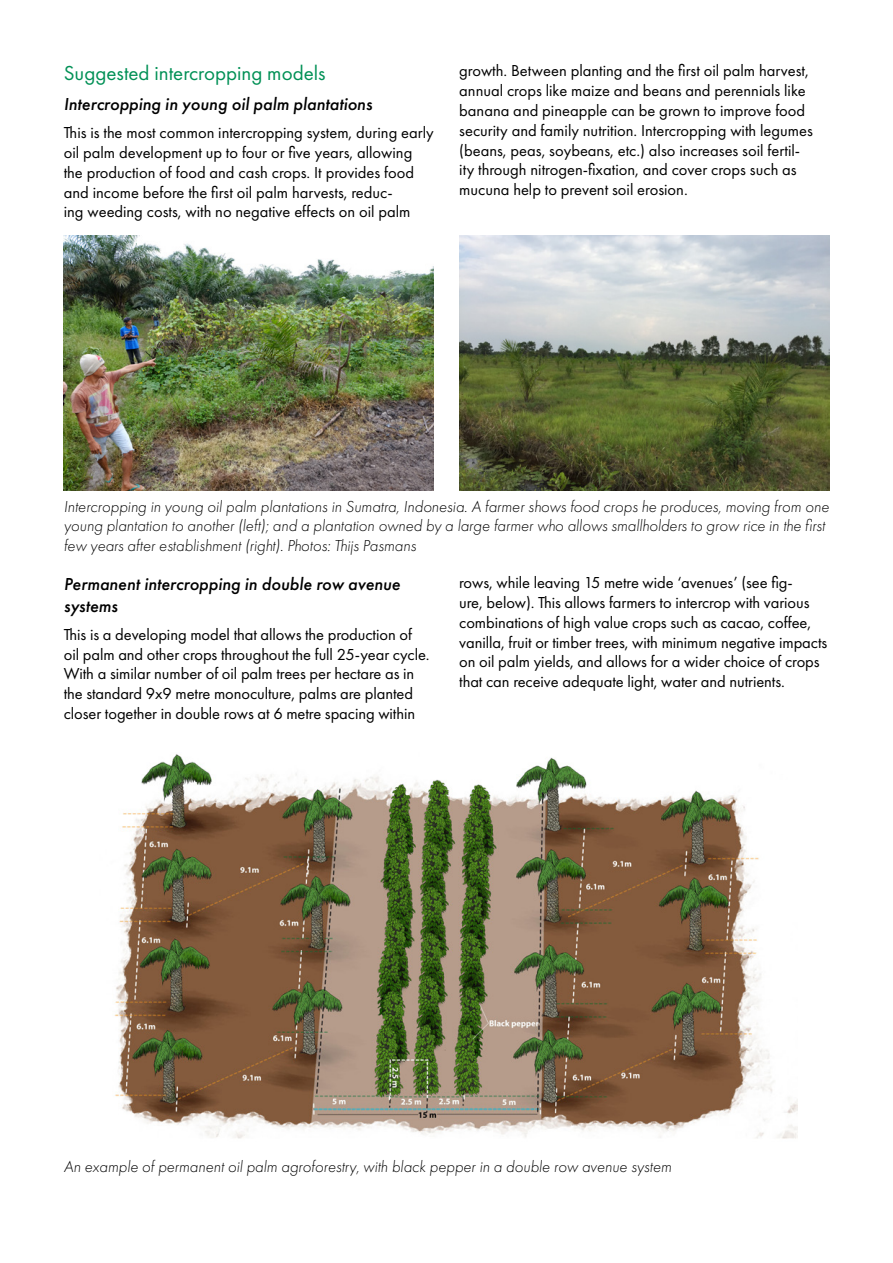
<style>
.page{position:relative;width:893px;height:1263px;background:#fff}
.page>*{position:absolute;margin:0;border:0;box-sizing:border-box;transform-origin:0 0}
.Heading{font:21px "Futura PT";color:#009055}
.heading2{font:italic 500 18px/21.6px "Futura PT";color:#000}
.Body{font:16.5px/19.8px "Futura PT";letter-spacing:-.005em;color:#000}
.Body-2{font:italic 300 16.5px/19.8px "Futura PT";color:#000}
</style>
<div class="page">
<img style="left:64px;top:236px;width:370px;height:255px">
<img style="left:459px;top:236px;width:370px;height:255px">
<img style="left:114px;top:754px;width:683px;height:385px">
<p class="Heading" style="left:64px;top:60px;width:263px">Suggested intercropping models</p>
<p class="heading2" style="left:64px;top:93px;width:310px">Intercropping in young oil palm plantations</p>
<p class="Body" style="left:64px;top:123px;width:371px">This is the most common intercropping system, during early oil palm development up to four or five years, allowing the production of food and cash crops. It provides food and income before the first oil palm harvests, reduc-<br>ing weeding costs, with no negative effects on oil palm</p>
<p class="Body" style="left:459px;top:61px;width:355px">growth. Between planting and the first oil palm harvest, annual crops like maize and beans and perennials like banana and pineapple can be grown to improve food security and family nutrition. Intercropping with legumes (beans, peas, soybeans, etc.) also increases soil fertil&shy;ity through nitrogen-fixation, and cover crops such as mucuna help to prevent soil erosion.</p>
<p class="Body-2" style="left:64px;top:496px;width:767px">Intercropping in young oil palm plantations in Sumatra, Indonesia. A farmer shows food crops he produces, moving from one young plantation to another (left); and a plantation owned by a large farmer who allows smallholders to grow rice in the first few years after establishment (right). Photos: Thijs Pasmans</p>
<p class="heading2" style="left:64px;top:573px;width:338px">Permanent intercropping in double row avenue systems</p>
<p class="Body" style="left:64px;top:624px;width:367px">This is a developing model that allows the production of oil palm and other crops throughout the full 25-year cycle.<br>With a similar number of oil palm trees per hectare as in the standard 9x9 metre monoculture, palms are planted closer together in double rows at 6 metre spacing within</p>
<p class="Body" style="left:459px;top:573px;width:370px">rows, while leaving 15 metre wide ‘avenues’ (see fig-<br>ure, below). This allows farmers to intercrop with various combinations of high value crops such as cacao, coffee, vanilla, fruit or timber trees, with minimum negative impacts on oil palm yields, and allows for a wider choice of crops that can receive adequate light, water and nutrients.</p>
<p class="Body-2" style="left:64px;top:1156px;width:609px">An example of permanent oil palm agroforestry, with black pepper in a double row avenue system</p>
</div>
